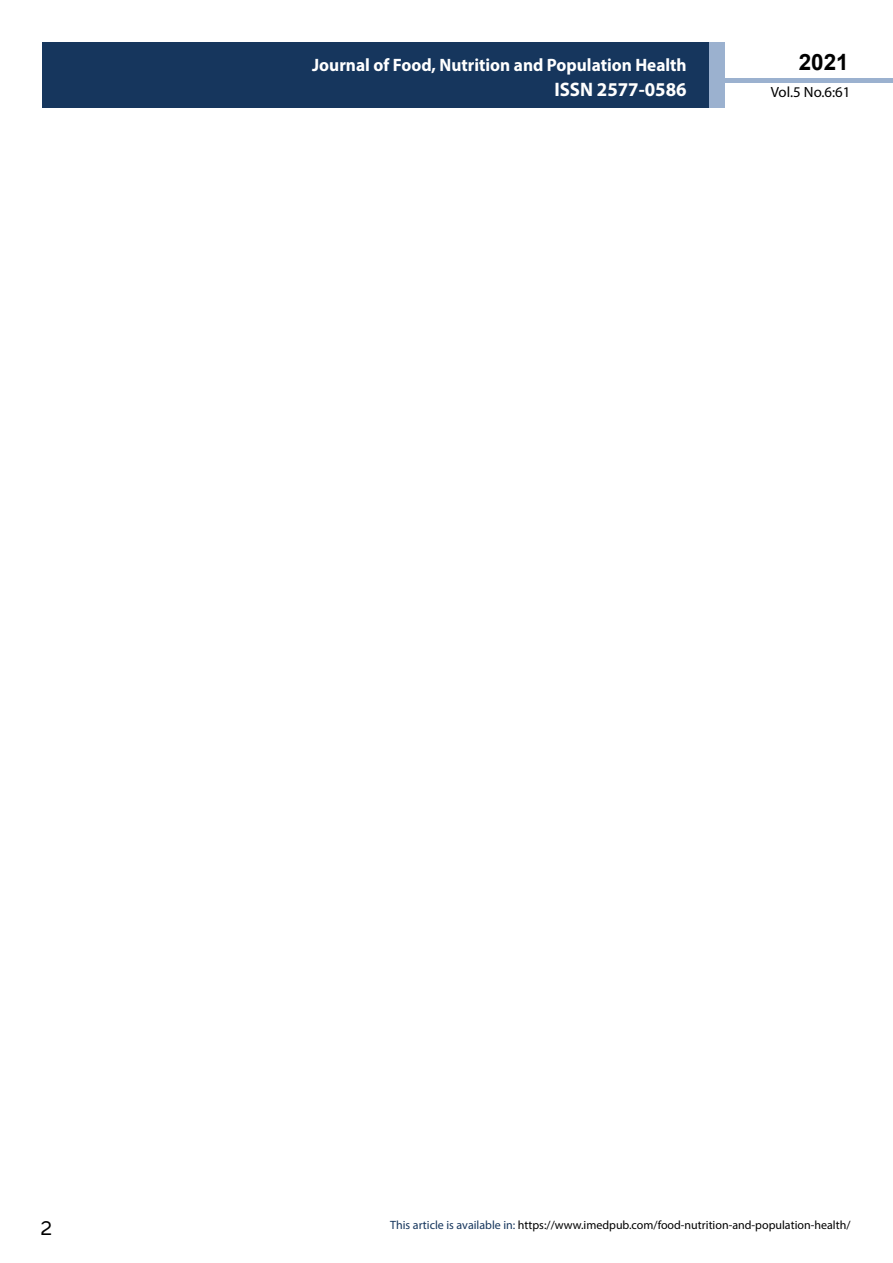
<style>
.page{position:relative;width:893px;height:1263px;background:#fff}
.page>*{position:absolute;margin:0;border:0;box-sizing:border-box;transform-origin:0 0}
.t1{font:25.5px "Tunga";color:#000}
.t2{font:700 22.5px "Arial";color:#000}
.t3{font:700 19.65px "Myriad Pro";color:#fff;scale:.96 1}
.t4{font:700 18px/21.6px "Myriad Pro";color:#fff;text-align:right;scale:.96 1}
.t5{font:14.85px "Myriad Pro";color:#000}
.t6{font:12px "Myriad Pro";color:#000}
.s1{color:#16365d}
</style>
<div class="page">
<hr style="left:725px;top:78px;width:168px;height:4px;background:#9bb1cf">
<div style="left:43px;top:42px;width:666px;height:66px;background:#16365d"></div>
<div style="left:709px;top:42px;width:16px;height:66px;background:#9bb1cf"></div>
<h3 class="t4" style="left:517px;top:53px;width:198px">ARCHIVOS DE MEDICINA<br>ISSN 1698-9465</h3>
<h2 class="t2" style="left:799px;top:47px;width:52px">2021</h2>
<h3 class="t4" style="left:312px;top:54px;width:392px">Journal of Food, Nutrition and Population Health</h3>
<h3 class="t3" style="left:554px;top:76px;width:139px">ISSN 2577-0586</h3>
<p class="t5" style="left:771px;top:83px;width:81px">Vol.5 No.6:61</p>
<h1 class="t1" style="left:41px;top:1211px;width:13px">2</h1>
<p class="t6" style="left:390px;top:1218px;width:462px"><span class="s1">This article is available in:</span> https://www.imedpub.com/food-nutrition-and-population-health/</p>
</div>
